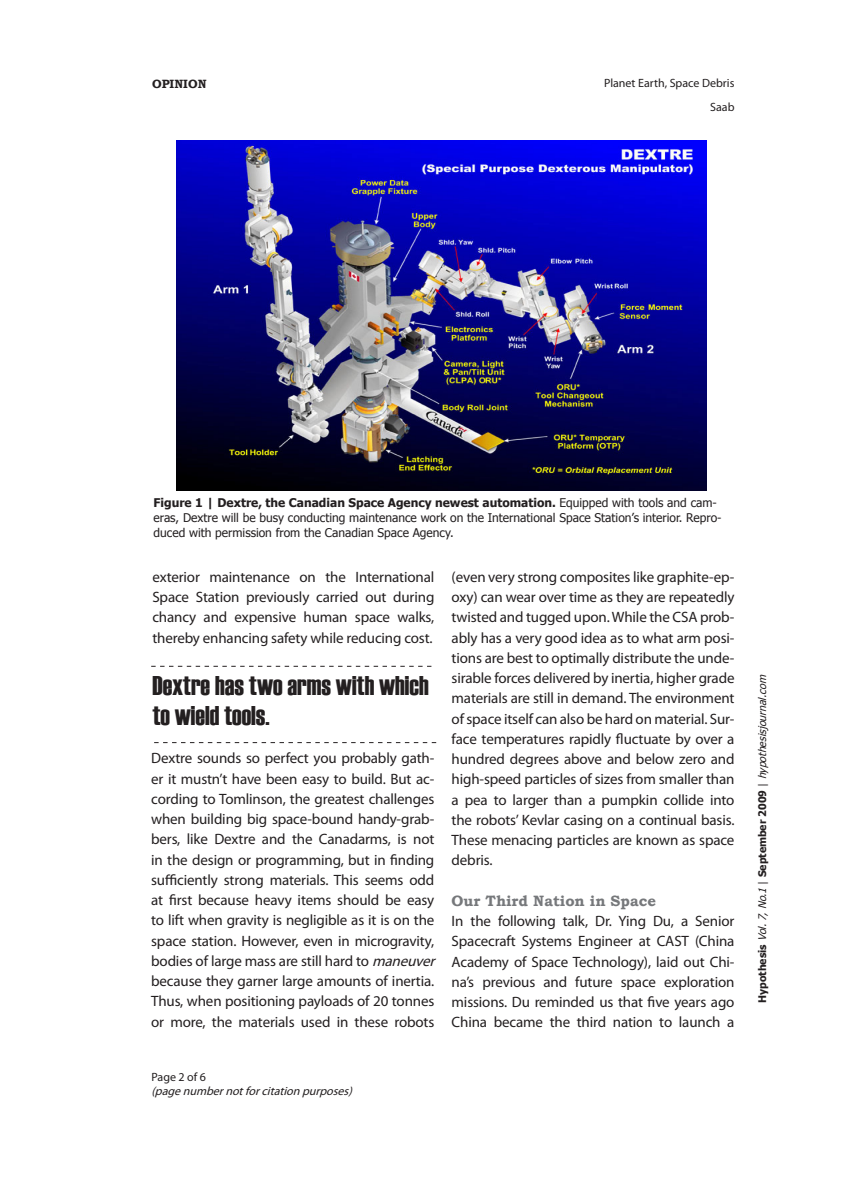
<style>
.page{position:relative;width:864px;height:1188px;background:#fff}
.page>*{position:absolute;margin:0;border:0;box-sizing:border-box;transform-origin:0 0}
.t1{font:27px/30px "Haettenschweiler";color:#231f20}
.t2{font:15px/20.2px "Myriad Pro";letter-spacing:-.01em;color:#231f20;text-align:justify}
.t3{font:700 15px "Bookman Old Style";color:#76787b}
.t4{font:12px/15px "Tahoma";color:#231f20}
.t5{font:12px "Myriad Pro";color:#231f20}
.t6{font:italic 12px "Myriad Pro";color:#231f20}
.t7{font:700 12px "Bookman Old Style";color:#231f20}
.t8{font:italic 10.5px "Tahoma";color:#231f20}
.s1{font-weight:700}
.s2{font-style:italic}
.s3{font-weight:700;font-style:normal}
.s4{font-style:normal}
</style>
<div class="page">
<img style="left:177px;top:141px;width:530px;height:350px">
<svg style="left:151px;top:666px;width:280px;height:1px"></svg>
<svg style="left:154px;top:742px;width:282px;height:1px"></svg>
<p class="t7" style="left:152px;top:75px;width:56px">OPINION</p>
<p class="t5" style="left:604px;top:76px;width:132px">Planet Earth, Space Debris</p>
<p class="t5" style="left:710px;top:100px;width:26px">Saab</p>
<p class="t4" style="left:154px;top:495px;width:569px"><span class="s1">Figure 1 | Dextre, the Canadian Space Agency newest automation.</span> Equipped with tools and cam&shy;eras, Dextre will be busy conducting maintenance work on the International Space Station’s interior. Repro&shy;duced with permission from the Canadian Space Agency.</p>
<p class="t2" style="left:152px;top:567px;width:284px">exterior maintenance on the International Space Station previously carried out during chancy and expensive human space walks, thereby enhancing safety while reducing cost.</p>
<p class="t2" style="left:452px;top:567px;width:284px">(even very strong composites like graphite-ep&shy;oxy) can wear over time as they are repeatedly twisted and tugged upon. While the CSA prob&shy;ably has a very good idea as to what arm posi&shy;tions are best to optimally distribute the unde&shy;sirable forces delivered by inertia, higher grade materials are still in demand. The environment of space itself can also be hard on material. Sur&shy;face temperatures rapidly fluctuate by over a hundred degrees above and below zero and high-speed particles of sizes from smaller than a pea to larger than a pumpkin collide into the robots’ Kevlar casing on a continual basis.<br>These menacing particles are known as space debris.</p>
<p class="t3" style="left:452px;top:890px;width:206px">Our Third Nation in Space</p>
<p class="t2" style="left:452px;top:911px;width:284px">In the following talk, Dr. Ying Du, a Senior Spacecraft Systems Engineer at CAST (China Academy of Space Technology), laid out Chi&shy;na’s previous and future space exploration missions. Du reminded us that five years ago China became the third nation to launch a</p>
<p class="t1" style="left:152px;top:671px;width:278px">Dextre has two arms with which to wield tools.</p>
<p class="t2" style="left:151px;top:748px;width:290px;text-align:left">Dextre sounds so perfect you probably gath&shy;er it mustn’t have been easy to build. But ac&shy;cording to Tomlinson, the greatest challenges when building big space-bound handy-grab&shy;bers, like Dextre and the Canadarms, is not in the design or programming, but in finding sufficiently strong materials. This seems odd at first because heavy items should be easy to lift when gravity is negligible as it is on the space station. However, even in microgravity, bodies of large mass are still hard to <span class="s2">maneuver </span>because they garner large amounts of inertia.<br>Thus, when positioning payloads of 20 tonnes or more, the materials used in these robots</p>
<p class="t5" style="left:152px;top:1070px;width:56px">Page 2 of 6</p>
<p class="t6" style="left:152px;top:1084px;width:206px">(pagenumbernotforcitationpurposes)</p>
<p class="t8" style="left:755px;top:1003px;width:332px;rotate:-90deg"><span class="s3">H y p o t h e s i s</span> Vol.7,No.1<span class="s4">|</span> <span class="s3">S e p t e m b e r 2 0 0 9</span> <span class="s4">|</span> hypothesisjournal.com</p>
</div>
